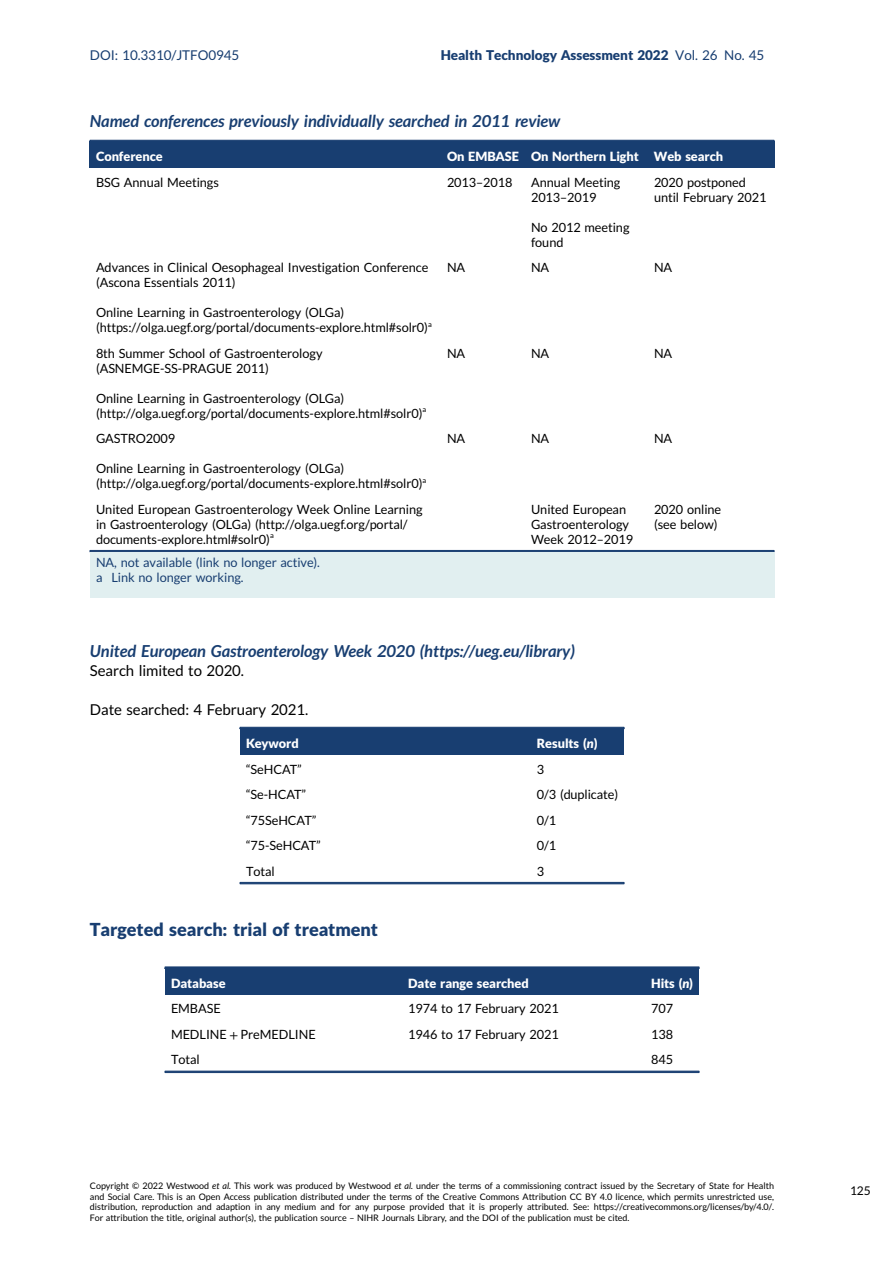
<style>
.page{position:relative;width:893px;height:1263px;background:#fff}
.page>*{position:absolute;margin:0;border:0;box-sizing:border-box;transform-origin:0 0}
.t1{font:18px "Adv T Tfac 587 ca.B";color:#183e71}
.t2{font:16.5px "Adv TT9 c 438 aa 4.BI";color:#183e71}
.t3{font:15px "Adv T Ta 9 c 1 b 374";color:#000}
.t4{font:13.5px "Adv T Tfac 587 ca.B";color:#183e71}
.t5{font:13.5px "Adv T Ta 9 c 1 b 374";color:#183e71}
.t6{font:12.75px/15px "Adv T Ta 9 c 1 b 374";color:#000}
.t7{font:12.75px "Adv T Tfac 587 ca.B";color:#fff}
.t8{font:12.75px/15px "Adv T Ta 9 c 1 b 374";color:#183e71}
.t9{font:12px "Adv T Ta 9 c 1 b 374";color:#000}
.t10{font:9px/10.5px "Adv T Ta 9 c 1 b 374";color:#000;text-align:justify}
.s1{font-family:"Adv T Ta 9 c 1 b 374"}
.s2{font-style:inherit}
.s3{font-family:"Adv T Tdc 76 ebec.BI"}
.s4{font-family:"Adv T Td 877 c 31 c"}
.s5{font-family:"Adv T Teb 5 f 0 e 55.I"}
</style>
<div class="page">
<div style="left:90px;top:142px;width:357px;height:26px;background:#183e71"></div>
<div style="left:438px;top:142px;width:93px;height:26px;background:#183e71"></div>
<div style="left:522px;top:142px;width:132px;height:26px;background:#183e71"></div>
<div style="left:645px;top:142px;width:129px;height:26px;background:#183e71"></div>
<div style="left:240px;top:729px;width:297px;height:26px;background:#183e71"></div>
<div style="left:321px;top:729px;width:303px;height:26px;background:#183e71"></div>
<div style="left:165px;top:968px;width:243px;height:26px;background:#183e71"></div>
<div style="left:316px;top:968px;width:335px;height:26px;background:#183e71"></div>
<div style="left:559px;top:968px;width:140px;height:26px;background:#183e71"></div>
<div style="left:90px;top:140px;width:684px;height:2px;background:#183e71;border:1px solid #183e71"></div>
<hr style="left:90px;top:550px;width:684px;height:2px;background:#183e71">
<div style="left:240px;top:727px;width:384px;height:2px;background:#183e71;border:1px solid #183e71"></div>
<div style="left:240px;top:882px;width:384px;height:2px;background:#183e71;border:1px solid #183e71"></div>
<hr style="left:165px;top:967px;width:534px;height:1px;background:#183e71">
<hr style="left:165px;top:1071px;width:534px;height:1px;background:#183e71">
<div style="left:90px;top:552px;width:684px;height:31px;background:#e1eff0"></div>
<div style="left:90px;top:567px;width:684px;height:31px;background:#e1eff0"></div>
<p class="t5" style="left:90px;top:50px;width:151px">DOI: 10.3310/JTFO0945</p>
<p class="t4" style="left:441px;top:50px;width:325px">Health Technology Assessment 2022 <span class="s1">Vol. 26 No. 45</span></p>
<p class="t2" style="left:90px;top:115px;width:472px">Named conferences previously individually searched in 2011 review</p>
<p class="t7" style="left:96px;top:152px;width:68px">Conference</p>
<p class="t7" style="left:447px;top:152px;width:278px">On EMBASE On Northern Light Web search</p>
<p class="t6" style="left:96px;top:176px;width:124px">BSG Annual Meetings</p>
<p class="t6" style="left:447px;top:176px;width:67px">2013<span class="s2">–</span>2018</p>
<p class="t6" style="left:531px;top:176px;width:91px">Annual Meeting<br>2013<span class="s2">–</span>2019</p>
<p class="t6" style="left:531px;top:221px;width:100px">No 2012 meeting found</p>
<p class="t6" style="left:654px;top:176px;width:114px">2020 postponed until February 2021</p>
<p class="t6" style="left:96px;top:261px;width:334px">Advances in Clinical Oesophageal Investigation Conference (Ascona Essentials 2011)</p>
<p class="t6" style="left:96px;top:306px;width:337px">Online Learning in Gastroenterology (OLGa) (https://olga.uegf.org/portal/documents-explore.html#solr0)<sup>a</sup></p>
<p class="t6" style="left:96px;top:347px;width:228px">8th Summer School of Gastroenterology (ASNEMGE-SS-PRAGUE 2011)</p>
<p class="t6" style="left:96px;top:392px;width:332px">Online Learning in Gastroenterology (OLGa) (http://olga.uegf.org/portal/documents-explore.html#solr0)<sup>a</sup></p>
<p class="t6" style="left:96px;top:432px;width:81px">GASTRO2009</p>
<p class="t6" style="left:96px;top:462px;width:332px">Online Learning in Gastroenterology (OLGa) (http://olga.uegf.org/portal/documents-explore.html#solr0)<sup>a</sup></p>
<p class="t6" style="left:447px;top:261px;width:20px">NA</p>
<p class="t6" style="left:531px;top:261px;width:20px">NA</p>
<p class="t6" style="left:654px;top:261px;width:20px">NA</p>
<p class="t6" style="left:447px;top:347px;width:20px">NA</p>
<p class="t6" style="left:531px;top:347px;width:20px">NA</p>
<p class="t6" style="left:654px;top:347px;width:20px">NA</p>
<p class="t6" style="left:447px;top:432px;width:20px">NA</p>
<p class="t6" style="left:531px;top:432px;width:20px">NA</p>
<p class="t6" style="left:654px;top:432px;width:20px">NA</p>
<p class="t6" style="left:96px;top:503px;width:328px">United European Gastroenterology Week Online Learning in Gastroenterology (OLGa) (http://olga.uegf.org/portal/ documents-explore.html#solr0)<sup>a</sup></p>
<p class="t6" style="left:531px;top:503px;width:103px">United European<br>Gastroenterology<br>Week 2012<span class="s2">–</span>2019</p>
<p class="t6" style="left:654px;top:503px;width:69px">2020 online (see below)</p>
<p class="t8" style="left:96px;top:556px;width:225px">NA, not available (link no longer active). a Link no longer working.</p>
<p class="t2" style="left:90px;top:644px;width:486px">United European Gastroenterology Week 2020 (https://ueg.eu/library)</p>
<p class="t3" style="left:90px;top:665px;width:155px">Search limited to 2020.</p>
<p class="t3" style="left:90px;top:704px;width:220px">Date searched: 4 February 2021.</p>
<p class="t7" style="left:246px;top:738px;width:54px">Keyword</p>
<p class="t7" style="left:537px;top:738px;width:62px">Results (<span class="s3">n</span>)</p>
<p class="t6" style="left:246px;top:762px;width:57px"><span class="s2">“</span>SeHCAT<span class="s2">”</span></p>
<p class="t6" style="left:537px;top:762px;width:9px">3</p>
<p class="t6" style="left:246px;top:788px;width:62px"><span class="s2">“</span>Se-HCAT<span class="s2">”</span></p>
<p class="t6" style="left:537px;top:788px;width:83px">0/3 (duplicate)</p>
<p class="t6" style="left:246px;top:814px;width:72px"><span class="s2">“</span>75SeHCAT<span class="s2">”</span></p>
<p class="t6" style="left:537px;top:814px;width:21px">0/1</p>
<p class="t6" style="left:246px;top:839px;width:76px"><span class="s2">“</span>75-SeHCAT<span class="s2">”</span></p>
<p class="t6" style="left:537px;top:839px;width:21px">0/1</p>
<p class="t6" style="left:246px;top:865px;width:30px">Total</p>
<p class="t6" style="left:537px;top:865px;width:9px">3</p>
<h1 class="t1" style="left:90px;top:923px;width:289px">Targeted search: trial of treatment</h1>
<p class="t7" style="left:171px;top:978px;width:56px">Database</p>
<p class="t7" style="left:408px;top:978px;width:122px">Date range searched</p>
<p class="t7" style="left:651px;top:978px;width:43px">Hits (<span class="s3">n</span>)</p>
<p class="t6" style="left:171px;top:1002px;width:51px">EMBASE</p>
<p class="t6" style="left:408px;top:1002px;width:152px">1974 to 17 February 2021</p>
<p class="t6" style="left:651px;top:1002px;width:23px">707</p>
<p class="t6" style="left:171px;top:1028px;width:146px">MEDLINE <span class="s4">+</span> PreMEDLINE</p>
<p class="t6" style="left:408px;top:1028px;width:152px">1946 to 17 February 2021</p>
<p class="t6" style="left:651px;top:1028px;width:23px">138</p>
<p class="t6" style="left:171px;top:1053px;width:30px">Total</p>
<p class="t6" style="left:651px;top:1053px;width:23px">845</p>
<p class="t10" style="left:90px;top:1181px;width:685px">Copyright © 2022 Westwood <span class="s5">et al.</span> This work was produced by Westwood <span class="s5">et al.</span> under the terms of a commissioning contract issued by the Secretary of State for Health and Social Care. This is an Open Access publication distributed under the terms of the Creative Commons Attribution CC BY 4.0 licence, which permits unrestricted use, distribution, reproduction and adaption in any medium and for any purpose provided that it is properly attributed. See: https://creativecommons.org/licenses/by/4.0/.<br>For attribution the title, original author(s), the publication source <span class="s2">–</span> NIHR Journals Library, and the DOI of the publication must be cited.</p>
<p class="t9" style="left:850px;top:1186px;width:22px">125</p>
</div>
